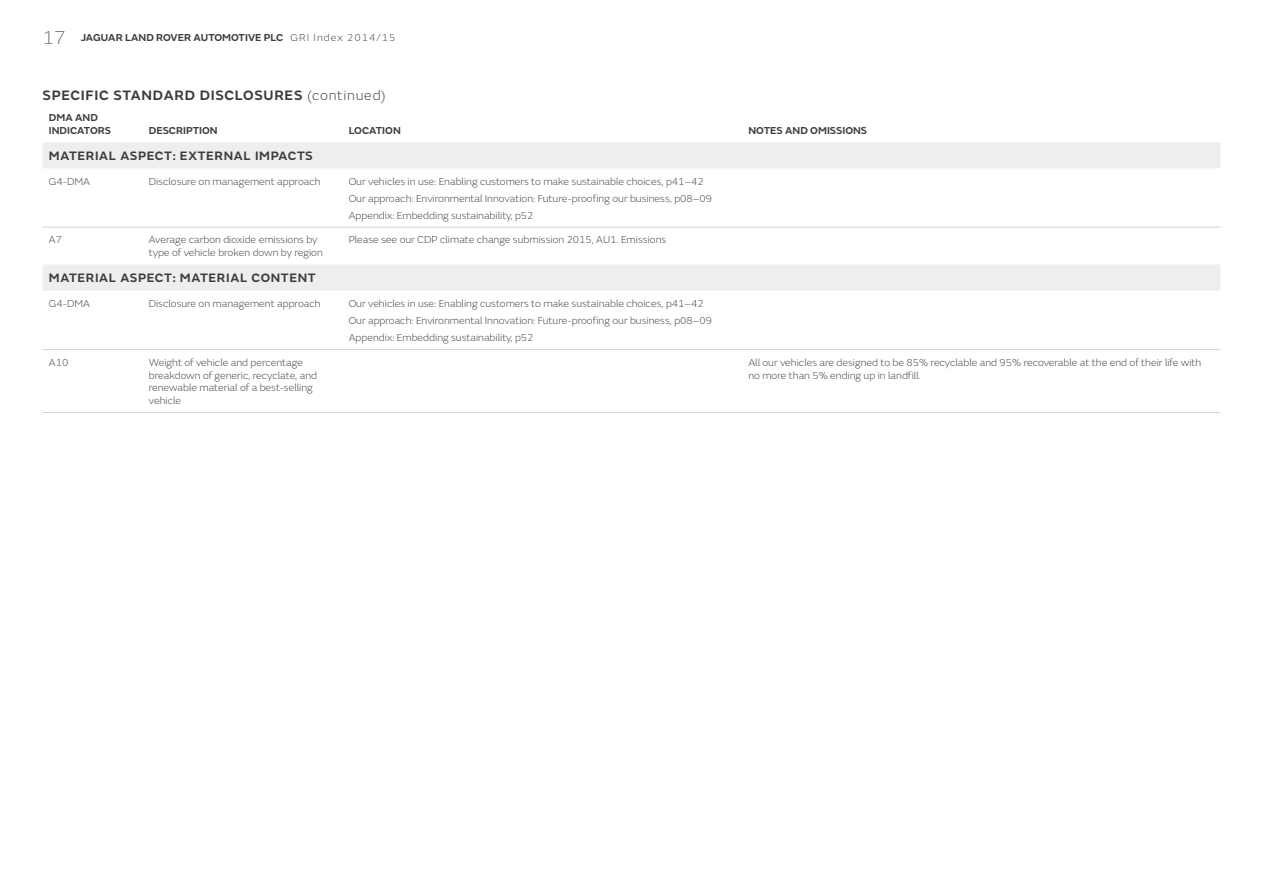
<style>
.page{position:relative;width:1263px;height:893px;background:#fff}
.page>*{position:absolute;margin:0;border:0;box-sizing:border-box;transform-origin:0 0}
.Sub_heading{font:600 14.25px "JLR Emeric";letter-spacing:.05em;color:#3c3c3b}
.Table_heading{font:600 12.75px "JLR Emeric";letter-spacing:.05em;color:#3c3c3b}
.GRi_table_text{font:200 10.5px/12.8px "JLR Emeric";color:#3c3c3b}
.Table_discription_he{font:600 10.5px/12.8px "JLR Emeric";color:#3c3c3b}
.s1{font-weight:200;font-size:19.5px;color:#757474}
.s2{font-weight:200}
</style>
<div class="page">
<svg style="left:43px;top:143px;width:1177px;height:148px"></svg>
<hr style="left:43px;top:227px;width:99px;height:1px;background:#d4d4d4">
<hr style="left:142px;top:227px;width:200px;height:1px;background:#d4d4d4">
<hr style="left:342px;top:227px;width:400px;height:1px;background:#d4d4d4">
<hr style="left:742px;top:227px;width:478px;height:1px;background:#d4d4d4">
<hr style="left:43px;top:349px;width:99px;height:1px;background:#d4d4d4">
<hr style="left:142px;top:349px;width:200px;height:1px;background:#d4d4d4">
<hr style="left:342px;top:349px;width:400px;height:1px;background:#d4d4d4">
<hr style="left:742px;top:349px;width:478px;height:1px;background:#d4d4d4">
<hr style="left:43px;top:412px;width:99px;height:1px;background:#d4d4d4">
<hr style="left:142px;top:412px;width:200px;height:1px;background:#d4d4d4">
<hr style="left:342px;top:412px;width:400px;height:1px;background:#d4d4d4">
<hr style="left:742px;top:412px;width:478px;height:1px;background:#d4d4d4">
<p class="Table_discription_he" style="left:43px;top:31px;width:354px"><span class="s1">17</span> JAGUAR LAND ROVER AUTOMOTIVE PLC <span class="s2">GRI Index 2014/15</span></p>
<p class="Sub_heading" style="left:43px;top:84px;width:345px">SPECIFIC STANDARD DISCLOSURES <span class="s2">(continued)</span></p>
<p class="Table_discription_he" style="left:49px;top:111px;width:64px">DMA AND<br>INDICATORS</p>
<p class="Table_discription_he" style="left:149px;top:123px;width:70px">DESCRIPTION</p>
<p class="Table_discription_he" style="left:349px;top:123px;width:54px">LOCATION</p>
<p class="Table_discription_he" style="left:748px;top:123px;width:120px">NOTES AND OMISSIONS</p>
<p class="Table_heading" style="left:49px;top:146px;width:265px">MATERIAL ASPECT: EXTERNAL IMPACTS</p>
<p class="GRi_table_text" style="left:49px;top:174px;width:43px">G4-DMA</p>
<p class="GRi_table_text" style="left:149px;top:174px;width:173px">Disclosure on management approach</p>
<p class="GRi_table_text" style="left:349px;top:174px;width:356px">Our vehicles in use: Enabling customers to make sustainable choices, p41–42</p>
<p class="GRi_table_text" style="left:349px;top:191px;width:365px">Our approach: Environmental Innovation: Future-proofing our business, p08–09</p>
<p class="GRi_table_text" style="left:349px;top:208px;width:186px">Appendix: Embedding sustainability, p52</p>
<p class="GRi_table_text" style="left:49px;top:233px;width:15px">A7</p>
<p class="GRi_table_text" style="left:149px;top:233px;width:176px">Average carbon dioxide emissions by type of vehicle broken down by region</p>
<p class="GRi_table_text" style="left:349px;top:233px;width:319px">Please see our CDP climate change submission 2015, AU1. Emissions</p>
<p class="Table_heading" style="left:49px;top:268px;width:268px">MATERIAL ASPECT: MATERIAL CONTENT</p>
<p class="GRi_table_text" style="left:49px;top:297px;width:43px">G4-DMA</p>
<p class="GRi_table_text" style="left:149px;top:297px;width:173px">Disclosure on management approach</p>
<p class="GRi_table_text" style="left:349px;top:297px;width:356px">Our vehicles in use: Enabling customers to make sustainable choices, p41–42</p>
<p class="GRi_table_text" style="left:349px;top:314px;width:365px">Our approach: Environmental Innovation: Future-proofing our business, p08–09</p>
<p class="GRi_table_text" style="left:349px;top:331px;width:186px">Appendix: Embedding sustainability, p52</p>
<p class="GRi_table_text" style="left:49px;top:355px;width:21px">A10</p>
<p class="GRi_table_text" style="left:149px;top:355px;width:170px">Weight of vehicle and percentage breakdown of generic, recyclate, and renewable material of a best-selling vehicle</p>
<p class="GRi_table_text" style="left:748px;top:355px;width:454px">All our vehicles are designed to be 85% recyclable and 95% recoverable at the end of their life with no more than 5% ending up in landfill.</p>
</div>
